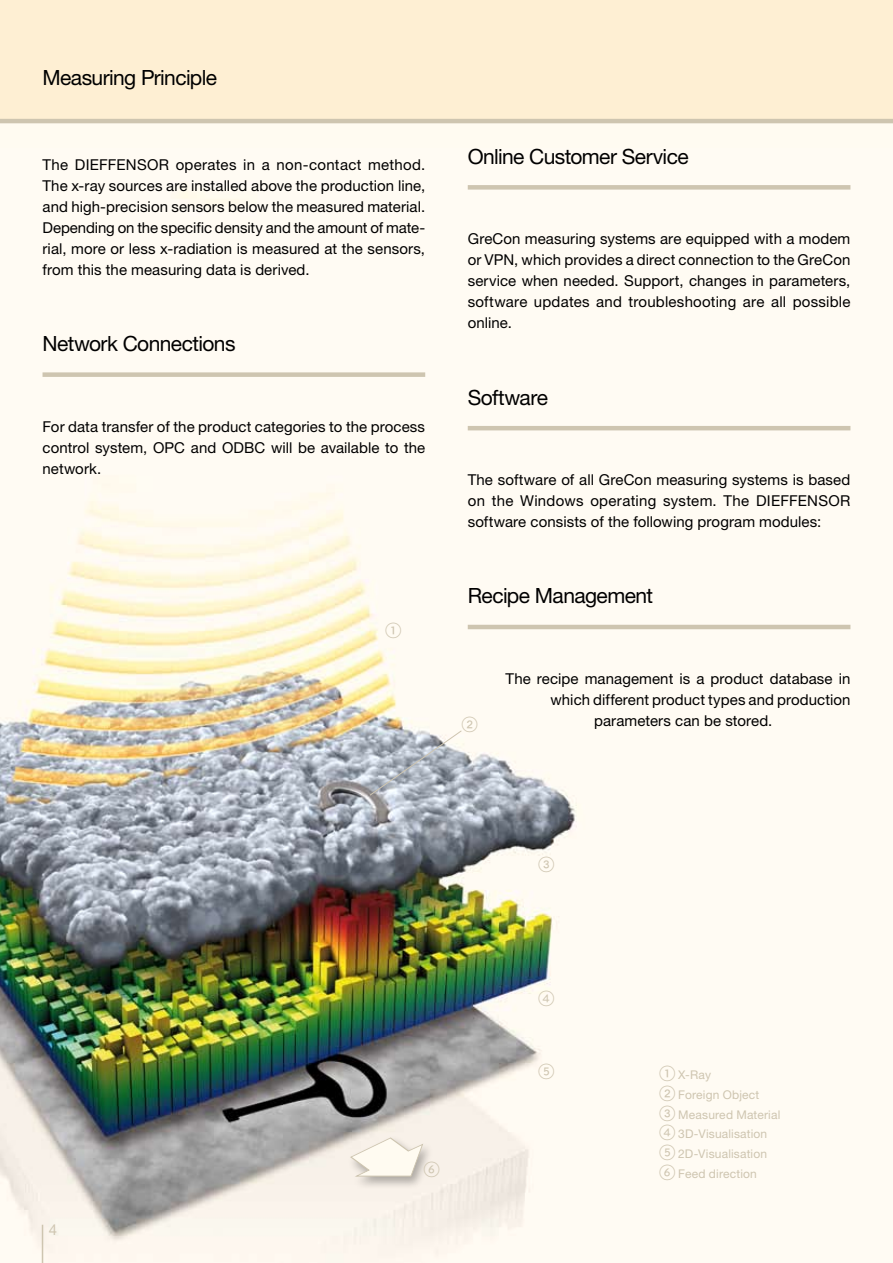
<style>
.page{position:relative;width:893px;height:1263px;background:#fffbf1}
.page>*{position:absolute;margin:0;border:0;box-sizing:border-box;transform-origin:0 0}
.t1{font:21px "Helvetica Neue LT Std";letter-spacing:-.03em;color:#000}
.t2{font:16.5px "Agfa Numerics P02";color:#cec5b0}
.t3{font:15px/21px "Helvetica Neue LT Std";letter-spacing:.005em;color:#000;text-align:justify}
.t4{font:15px "Helvetica Neue LT Std";color:#cec5b0}
.t5{font:12px/19.8px "Helvetica Neue LT Std";letter-spacing:.015em;color:#cec5b0}
.s1{font-family:"Agfa Numerics P02";font-size:16.5px}
</style>
<div class="page">
<div style="left:0;top:0;width:893px;height:123px;background:#feefd3"></div>
<img style="left:0;top:185px;width:851px;height:1078px">
<div style="left:43px;top:372px;width:382px;height:5px;background:#cec5b0"></div>
<div style="left:468px;top:185px;width:382px;height:5px;background:#cec5b0"></div>
<hr style="left:468px;top:426px;width:382px;height:4px;background:#cec5b0">
<hr style="left:468px;top:625px;width:382px;height:4px;background:#cec5b0">
<hr style="left:42px;top:1225px;width:1px;height:38px;background:#cec5b0">
<svg style="left:369px;top:730px;width:93px;height:66px;background:#b5bbc4"></svg>
<div style="left:345px;top:1134px;width:104px;height:62px;background:#000;opacity:.3"></div>
<svg style="left:342px;top:1137px;width:84px;height:40px"></svg>
<h1 class="t1" style="left:42px;top:65px;width:176px">Measuring Principle</h1>
<p class="t3" style="left:43px;top:154px;width:384px">The DIEFFENSOR operates in a non-contact method.<br>The x-ray sources are installed above the production line, and high-precision sensors below the measured material.<br>Depending on the specific density and the amount of mate&shy;rial, more or less x-radiation is measured at the sensors, from this the measuring data is derived.</p>
<h1 class="t1" style="left:43px;top:331px;width:194px">Network Connections</h1>
<p class="t3" style="left:43px;top:416px;width:384px">For data transfer of the product categories to the process control system, OPC and ODBC will be available to the network.</p>
<p class="t2" style="left:385px;top:622px;width:18px">1</p>
<h1 class="t1" style="left:468px;top:144px;width:222px">Online Customer Service</h1>
<p class="t3" style="left:468px;top:228px;width:384px">GreCon measuring systems are equipped with a modem or VPN, which provides a direct connection to the GreCon service when needed. Support, changes in parameters, software updates and troubleshooting are all possible online.</p>
<h1 class="t1" style="left:468px;top:385px;width:82px">Software</h1>
<p class="t3" style="left:468px;top:469px;width:384px">The software of all GreCon measuring systems is based on the Windows operating system. The DIEFFENSOR software consists of the following program modules:</p>
<h1 class="t1" style="left:468px;top:583px;width:187px">Recipe Management</h1>
<p class="t2" style="left:462px;top:715px;width:18px">2</p>
<p class="t3" style="left:506px;top:668px;width:346px">The recipe management is a product database in</p>
<p class="t3" style="left:550px;top:689px;width:301px">which different product types and production</p>
<p class="t3" style="left:594px;top:710px;width:180px">parameters can be stored.</p>
<p class="t4" style="left:49px;top:1221px;width:10px">4</p>
<p class="t2" style="left:423px;top:1160px;width:18px">6</p>
<p class="t2" style="left:538px;top:855px;width:18px">3</p>
<p class="t2" style="left:538px;top:990px;width:18px">4</p>
<p class="t2" style="left:538px;top:1062px;width:18px">5</p>
<p class="t5" style="left:659px;top:1064px;width:123px"><span class="s1">1</span> X-Ray<br><span class="s1">2</span> Foreign Object<br><span class="s1">3</span> Measured Material<br><span class="s1">4</span> 3D-Visualisation<br><span class="s1">5</span> 2D-Visualisation<br><span class="s1">6</span> Feed direction</p>
</div>
